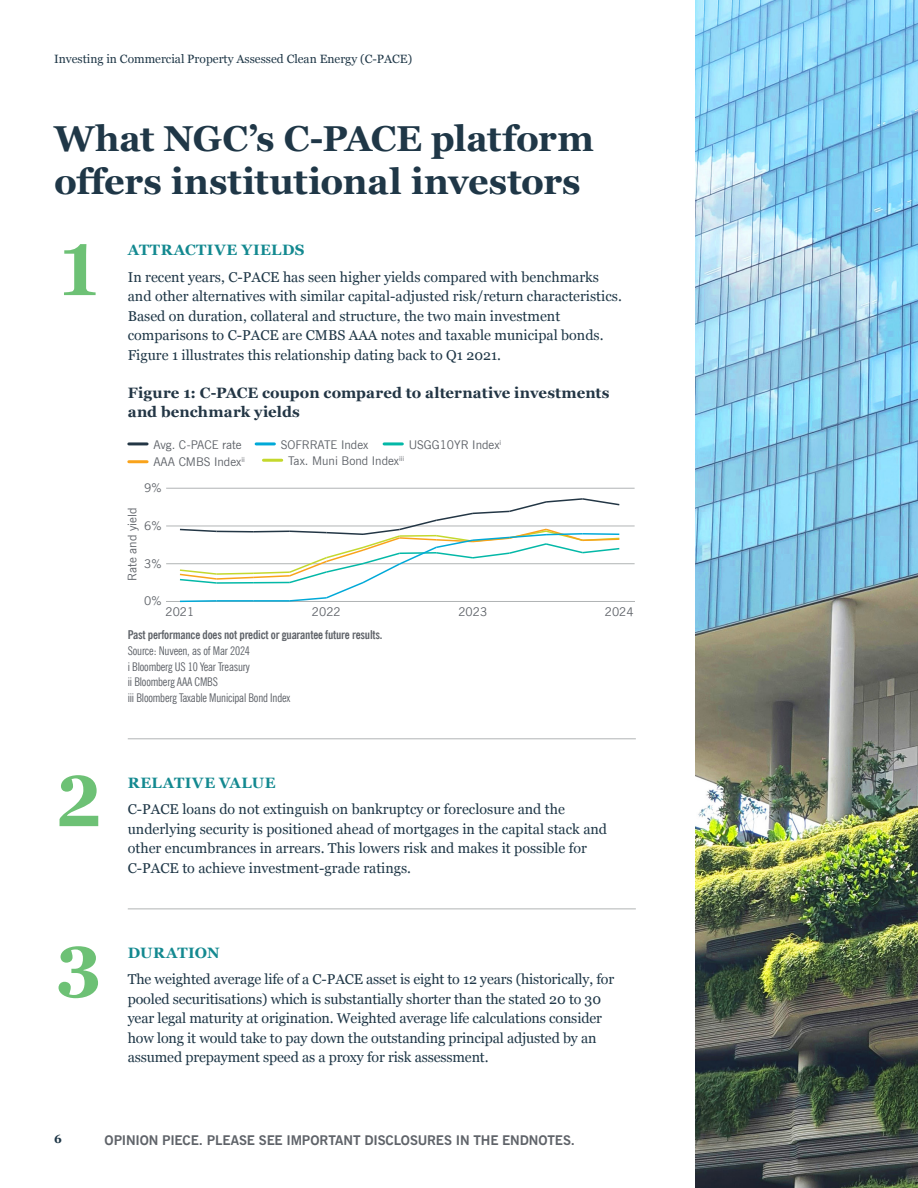
<style>
.page{position:relative;width:918px;height:1188px;background:#fff}
.page>*{position:absolute;margin:0;border:0;box-sizing:border-box;transform-origin:0 0}
.t1{font:700 72px "Georgia Pro";color:#6dc175}
.Intro_para{font:700 36px/43.5px "Georgia";letter-spacing:-.005em;color:#1f3747}
.Chart_Heading{font:700 15px/19.5px "Georgia";letter-spacing:.005em;color:#233645}
.Subhead_2{font:700 15px "Georgia";letter-spacing:.035em;color:#138990}
.Subhead_2-2{font:700 15px "Georgia";letter-spacing:-.005em;color:#138990}
.Body{font:14.25px/19.5px "Georgia";color:#1f3747}
.t2{font:700 13.5px "News Gothic BT";letter-spacing:-.01em;color:#5f6369}
.t3{font:12px "News Gothic BT";color:#5f6369}
._8_pt_disclosure_justified{font:condensed 12px "News Gothic BT";letter-spacing:-.015em;color:#5f6369}
.t4{font:12px "Georgia";color:#1f3747}
._8_pt_disclosure_justified-2{font:700 condensed 12px "News Gothic BT";letter-spacing:-.015em;color:#5f6369}
.t5{font:700 12px "Georgia";color:#1f3747}
</style>
<div class="page">
<hr style="left:128px;top:738px;width:508px;height:1px;background:#b1b4b5">
<hr style="left:128px;top:909px;width:508px;height:1px;background:#b1b4b5">
<hr style="left:384px;top:442px;width:18px;height:3px;background:#03b8a7">
<hr style="left:256px;top:442px;width:18px;height:3px;background:#00a9d8">
<hr style="left:129px;top:460px;width:18px;height:3px;background:#f9a31b">
<hr style="left:129px;top:442px;width:18px;height:3px;background:#233645">
<hr style="left:166px;top:601px;width:469px;height:1px;background:#b1b4b5">
<hr style="left:166px;top:563px;width:469px;height:1px;background:#b1b4b5">
<hr style="left:166px;top:526px;width:469px;height:1px;background:#b1b4b5">
<hr style="left:166px;top:488px;width:469px;height:1px;background:#b1b4b5">
<svg style="left:178px;top:498px;width:443px;height:105px"></svg>
<hr style="left:263px;top:459px;width:19px;height:3px;background:#c4d82d">
<img style="left:696px;top:0;width:222px;height:1188px">
<p class="t4" style="left:54px;top:50px;width:360px">Investing in Commercial Property Assessed Clean Energy (C-PACE)</p>
<p class="Intro_para" style="left:54px;top:115px;width:542px">What NGC’s C-PACE platform offers institutional investors</p>
<p class="t1" style="left:56px;top:229px;width:48px">1</p>
<p class="t1" style="left:56px;top:760px;width:48px">2</p>
<p class="t1" style="left:56px;top:931px;width:48px">3</p>
<p class="Subhead_2" style="left:128px;top:239px;width:178px">ATTRACTIVE YIELDS</p>
<p class="Body" style="left:128px;top:266px;width:496px">In recent years, C-PACE has seen higher yields compared with benchmarks and other alternatives with similar capital-adjusted risk/return characteristics.<br>Based on duration, collateral and structure, the two main investment comparisons to C-PACE are CMBS AAA notes and taxable municipal bonds.<br>Figure 1 illustrates this relationship dating back to Q1 2021.</p>
<p class="Chart_Heading" style="left:128px;top:382px;width:483px">Figure 1: C-PACE coupon compared to alternative investments and benchmark yields</p>
<p class="t3" style="left:409px;top:437px;width:94px">USGG10YR Index<sup>i</sup></p>
<p class="t3" style="left:153px;top:437px;width:90px">Avg. C-PACE rate</p>
<p class="t3" style="left:281px;top:437px;width:89px">SOFRRATE Index</p>
<p class="t3" style="left:153px;top:455px;width:93px">AAA CMBS Index<sup>ii</sup></p>
<p class="t3" style="left:144px;top:481px;width:19px">9%</p>
<p class="t3" style="left:125px;top:581px;width:74px;rotate:-90deg">Rate and yield</p>
<p class="t3" style="left:144px;top:518px;width:19px">6%</p>
<p class="t3" style="left:144px;top:556px;width:19px">3%</p>
<p class="t3" style="left:288px;top:453px;width:118px">Tax. Muni Bond Index<sup>iii</sup></p>
<p class="t3" style="left:144px;top:594px;width:19px">0%</p>
<p class="t3" style="left:166px;top:604px;width:30px">2021</p>
<p class="t3" style="left:312px;top:604px;width:30px">2022</p>
<p class="t3" style="left:458px;top:604px;width:30px">2023</p>
<p class="t3" style="left:605px;top:604px;width:30px">2024</p>
<p class="_8_pt_disclosure_justified-2" style="left:128px;top:628px;width:256px">Past performance does not predict or guarantee future results.</p>
<p class="_8_pt_disclosure_justified" style="left:128px;top:643px;width:124px">Source: Nuveen, as of Mar 2024</p>
<p class="_8_pt_disclosure_justified" style="left:128px;top:659px;width:124px">i Bloomberg US 10 Year Treasury</p>
<p class="_8_pt_disclosure_justified" style="left:128px;top:675px;width:92px">ii Bloomberg AAA CMBS</p>
<p class="_8_pt_disclosure_justified" style="left:128px;top:691px;width:164px">iii Bloomberg Taxable Municipal Bond Index</p>
<p class="Subhead_2" style="left:128px;top:771px;width:149px">RELATIVE VALUE</p>
<p class="Body" style="left:128px;top:799px;width:481px">C-PACE loans do not extinguish on bankruptcy or foreclosure and the underlying security is positioned ahead of mortgages in the capital stack and other encumbrances in arrears. This lowers risk and makes it possible for C-PACE to achieve investment-grade ratings.</p>
<p class="Subhead_2-2" style="left:128px;top:942px;width:93px">DURATION</p>
<p class="Body" style="left:128px;top:969px;width:488px">The weighted average life of a C-PACE asset is eight to 12 years (historically, for pooled securitisations) which is substantially shorter than the stated 20 to 30 year legal maturity at origination. Weighted average life calculations consider how long it would take to pay down the outstanding principal adjusted by an assumed prepayment speed as a proxy for risk assessment.</p>
<p class="t5" style="left:54px;top:1130px;width:9px">6</p>
<p class="t2" style="left:105px;top:1131px;width:472px">OPINION PIECE. PLEASE SEE IMPORTANT DISCLOSURES IN THE ENDNOTES.</p>
</div>
